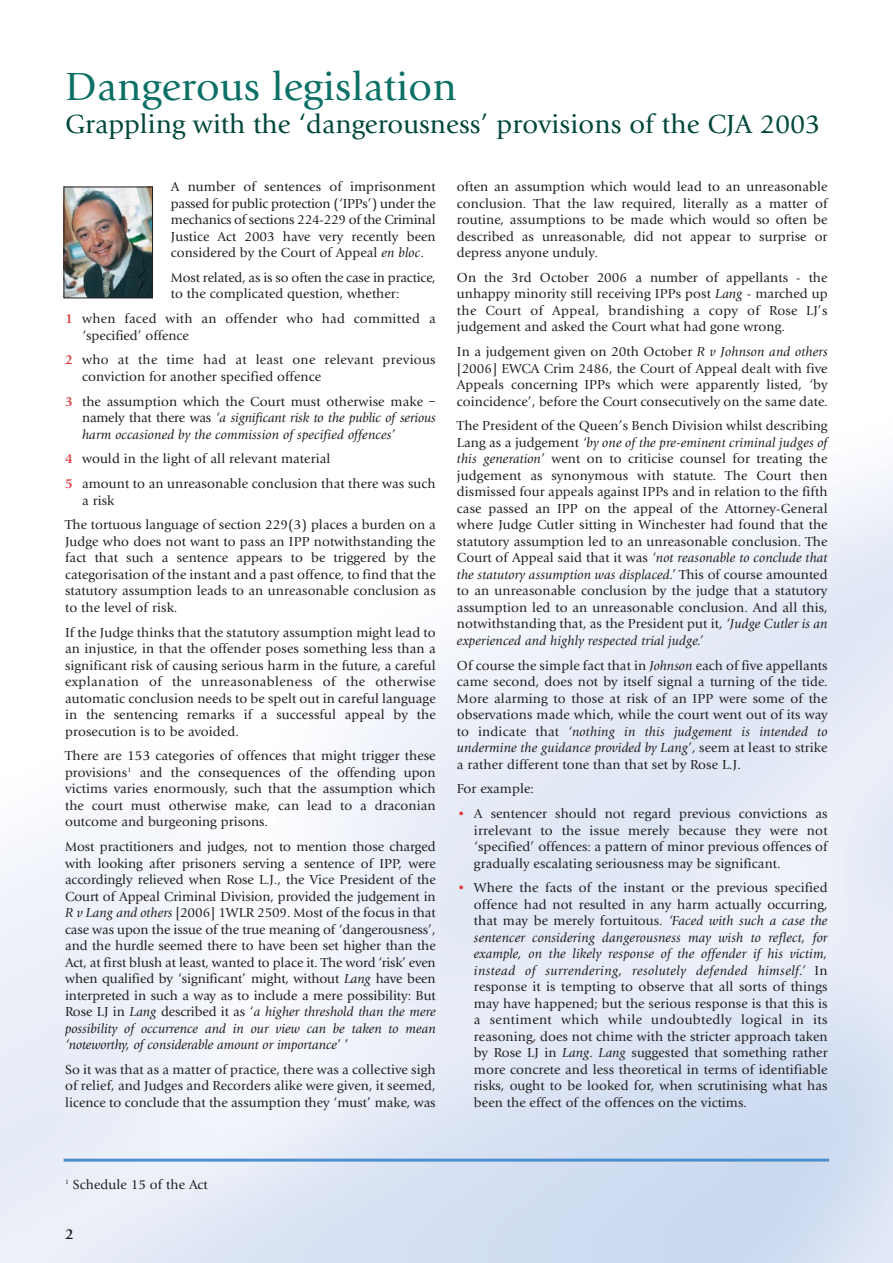
<style>
.page{position:relative;width:893px;height:1263px;background:#fff}
.page>*{position:absolute;margin:0;border:0;box-sizing:border-box;transform-origin:0 0}
.t1{font:40.5px "Giovanni";letter-spacing:.005em;color:#0b7065}
.t2{font:27px "Giovanni";color:#00483a}
.t3{font:700 15px "Giovanni";color:#231f20}
.t4{font:13.5px/16.5px "Giovanni";letter-spacing:.005em;color:#231f20;text-align:justify}
.t5{font:italic 13.5px/16.5px "Giovanni";letter-spacing:.01em;color:#231f20;text-align:justify}
.s1{font-style:italic}
.s2{font-weight:700;color:#e0393e}
.s3{font-weight:700;font-style:normal;color:#e0393e}
.s4{font-style:normal}
</style>
<div class="page">
<img style="left:0;top:186px;width:893px;height:1077px">
<img style="left:66px;top:189px;width:85px;height:107px">
<div style="left:64px;top:187px;width:89px;height:111px;border:1px solid #231f20"></div>
<hr style="left:64px;top:1159px;width:765px;height:3px;background:#4d90cd">
<h1 class="t1" style="left:65px;top:71px;width:393px">Dangerous legislation</h1>
<h2 class="t2" style="left:65px;top:114px;width:757px">Grappling with the ‘dangerousness’ provisions of the CJA 2003</h2>
<p class="t4" style="left:171px;top:180px;width:266px">A number of sentences of imprisonment passed for public protection (‘IPPs’) under the mechanics of sections 224-229 of the Criminal Justice Act 2003 have very recently been considered by the Court of Appeal <span class="s1">en bloc</span>.</p>
<p class="t4" style="left:171px;top:270px;width:266px">Most related, as is so often the case in practice, to the complicated question, whether:</p>
<p class="t4" style="left:82px;top:312px;width:355px;text-indent:-17px"><span class="s2">1</span> when faced with an offender who had committed a ‘specified’ offence</p>
<p class="t4" style="left:82px;top:353px;width:355px;text-indent:-17px"><span class="s2">2</span> who at the time had at least one relevant previous conviction for another specified offence</p>
<p class="t5" style="left:82px;top:394px;width:355px;text-indent:-17px"><span class="s3">3</span> <span class="s4">the assumption which the Court must otherwise make – namely that there was</span> ‘a significant risk to the public of serious harm occasioned by the commission of specified offences’</p>
<p class="t4" style="left:65px;top:448px;width:372px;line-height:24.8px"><span class="s2">4</span> would in the light of all relevant material<br><span class="s2">5</span> amount to an unreasonable conclusion that there was such</p>
<p class="t4" style="left:65px;top:489px;width:372px;line-height:24.8px;text-indent:17px">a risk<br>The tortuous language of section 229(3) places a burden on a</p>
<p class="t4" style="left:65px;top:534px;width:372px">Judge who does not want to pass an IPP notwithstanding the fact that such a sentence appears to be triggered by the categorisation of the instant and a past offence, to find that the statutory assumption leads to an unreasonable conclusion as to the level of risk.</p>
<p class="t4" style="left:65px;top:625px;width:372px">If the Judge thinks that the statutory assumption might lead to an injustice, in that the offender poses something less than a significant risk of causing serious harm in the future, a careful explanation of the unreasonableness of the otherwise automatic conclusion needs to be spelt out in careful language in the sentencing remarks if a successful appeal by the prosecution is to be avoided.</p>
<p class="t4" style="left:65px;top:749px;width:372px">There are 153 categories of offences that might trigger these provisions<sup>1</sup> and the consequences of the offending upon victims varies enormously, such that the assumption which the court must otherwise make, can lead to a draconian outcome and burgeoning prisons.</p>
<p class="t4" style="left:65px;top:840px;width:372px">Most practitioners and judges, not to mention those charged with looking after prisoners serving a sentence of IPP, were accordingly relieved when Rose L.J., the Vice President of the Court of Appeal Criminal Division, provided the judgement in <span class="s1">R v Lang and others</span> [2006] 1WLR 2509. Most of the focus in that case was upon the issue of the true meaning of ‘dangerousness’, and the hurdle seemed there to have been set higher than the Act, at first blush at least, wanted to place it. The word ‘risk’ even when qualified by ‘significant’ might, without <span class="s1">Lang</span> have been interpreted in such a way as to include a mere possibility: But Rose LJ in <span class="s1">Lang</span> described it as ‘<span class="s1">a higher threshold than the mere possibility of occurrence and in our view can be taken to mean ‘noteworthy, of considerable amount or importance’</span> ’</p>
<p class="t4" style="left:65px;top:1062px;width:372px">So it was that as a matter of practice, there was a collective sigh of relief, and Judges and Recorders alike were given, it seemed, licence to conclude that the assumption they ‘must’ make, was</p>
<p class="t4" style="left:457px;top:180px;width:372px">often an assumption which would lead to an unreasonable conclusion. That the law required, literally as a matter of routine, assumptions to be made which would so often be described as unreasonable, did not appear to surprise or depress anyone unduly.</p>
<p class="t4" style="left:457px;top:270px;width:372px">On the 3rd October 2006 a number of appellants - the unhappy minority still receiving IPPs post <span class="s1">Lang</span> - marched up the Court of Appeal, brandishing a copy of Rose LJ’s judgement and asked the Court what had gone wrong.</p>
<p class="t4" style="left:457px;top:345px;width:372px">In a judgement given on 20th October <span class="s1">R v Johnson and others </span>[2006] EWCA Crim 2486, the Court of Appeal dealt with five Appeals concerning IPPs which were apparently listed, ‘by coincidence’, before the Court consecutively on the same date.</p>
<p class="t4" style="left:457px;top:419px;width:372px">The President of the Queen’s Bench Division whilst describing Lang as a judgement <span class="s1">‘by one of the pre-eminent criminal judges of this generation’</span> went on to criticise counsel for treating the judgement as synonymous with statute. The Court then dismissed four appeals against IPPs and in relation to the fifth case passed an IPP on the appeal of the Attorney-General where Judge Cutler sitting in Winchester had found that the statutory assumption led to an unreasonable conclusion. The Court of Appeal said that it was <span class="s1">‘not reasonable to conclude that the statutory assumption was displaced.’</span> This of course amounted to an unreasonable conclusion by the judge that a statutory assumption led to an unreasonable conclusion. And all this, notwithstanding that, as the President put it, <span class="s1">‘Judge Cutler is an experienced and highly respected trial judge.’</span></p>
<p class="t4" style="left:457px;top:658px;width:372px">Of course the simple fact that in <span class="s1">Johnson</span> each of five appellants came second, does not by itself signal a turning of the tide.<br>More alarming to those at risk of an IPP were some of the observations made which, while the court went out of its way to indicate that <span class="s1">‘nothing in this judgement is intended to undermine the guidance provided by Lang’</span>, seem at least to strike a rather different tone than that set by Rose L.J.</p>
<p class="t4" style="left:457px;top:782px;width:78px">For example:</p>
<p class="t4" style="left:474px;top:807px;width:355px;text-indent:-17px"><span class="s2">•</span> A sentencer should not regard previous convictions as irrelevant to the issue merely because they were not ‘specified’ offences: a pattern of minor previous offences of gradually escalating seriousness may be significant.</p>
<p class="t4" style="left:474px;top:881px;width:355px;text-indent:-17px"><span class="s2">•</span> Where the facts of the instant or the previous specified offence had not resulted in any harm actually occurring, that may be merely fortuitous. <span class="s1">‘Faced with such a case the sentencer considering dangerousness may wish to reflect, for example, on the likely response of the offender if his victim, instead of surrendering, resolutely defended himself.’</span> In response it is tempting to observe that all sorts of things may have happened; but the serious response is that this is a sentiment which while undoubtedly logical in its reasoning, does not chime with the stricter approach taken by Rose LJ in <span class="s1">Lang</span>. <span class="s1">Lang</span> suggested that something rather more concrete and less theoretical in terms of identifiable risks, ought to be looked for, when scrutinising what has been the effect of the offences on the victims.</p>
<p class="t4" style="left:65px;top:1178px;width:144px"><sup>1</sup> Schedule 15 of the Act</p>
<p class="t3" style="left:65px;top:1228px;width:10px">2</p>
</div>
